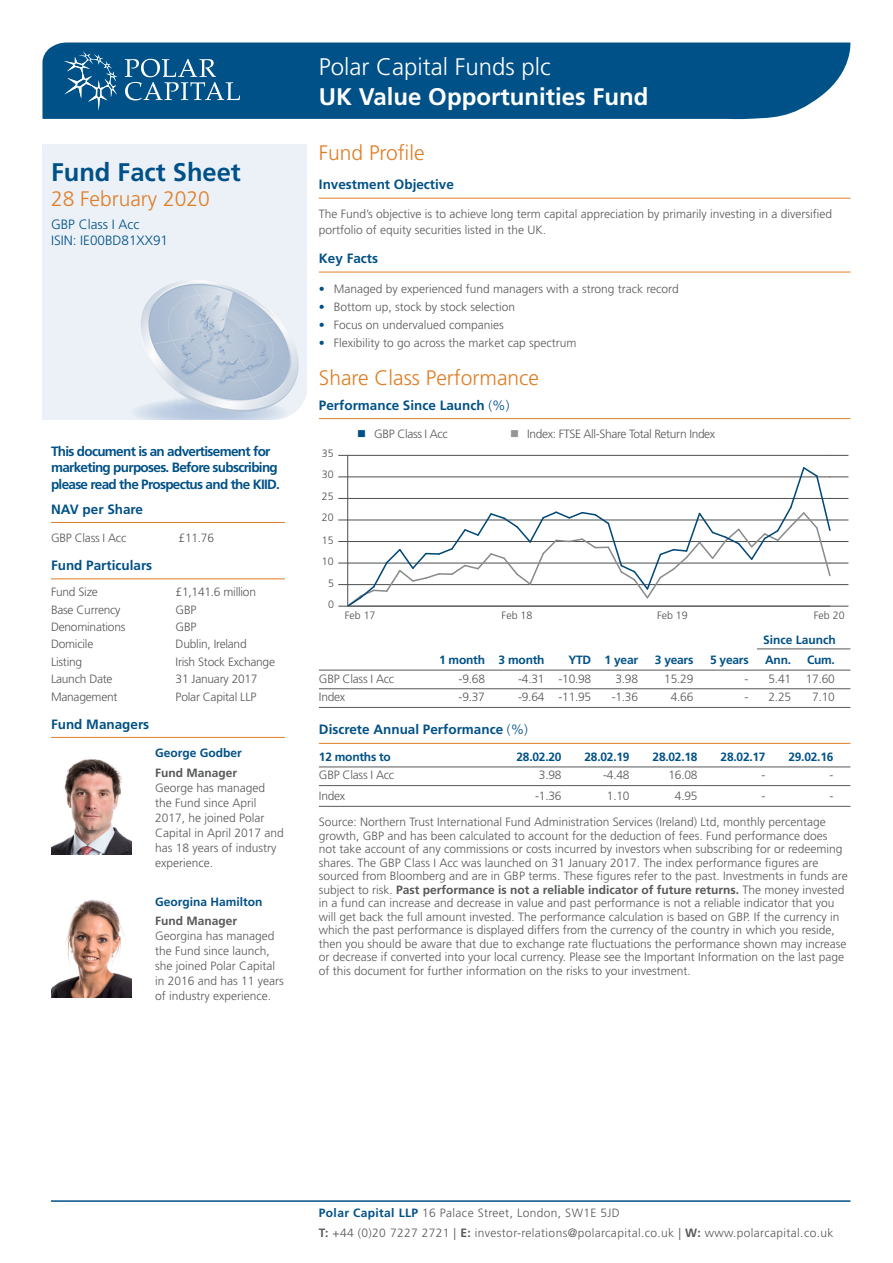
<style>
.page{position:relative;width:893px;height:1263px;background:#fff}
.page>*{position:absolute;margin:0;border:0;box-sizing:border-box;transform-origin:0 0}
.t1{font:700 25.5px "Frutiger";color:#005187}
.t2{font:700 24px "Frutiger";color:#fff}
.t3{font:300 24px "Frutiger";color:#fff}
.t4{font:300 21px "Frutiger";color:#e07e26}
.t5{font:700 13.5px "Frutiger";color:#005187}
.t6{font:700 13.5px/16.5px "Frutiger";letter-spacing:-.05em;color:#005187}
.t7{font:300 13.5px/16.2px "Frutiger";color:#005187}
.t8{font:300 12px/13.5px "Frutiger";color:#57585a}
.t9{font:300 12px "Frutiger";letter-spacing:-.02em;color:#57585a}
.t10{font:300 12px/20.7px "Frutiger";letter-spacing:.03em;color:#57585a}
.t11{font:700 12px "Frutiger";letter-spacing:-.02em;color:#005187}
.t12{font:300 12px "Frutiger";letter-spacing:-.03em;color:#57585a}
.t13{font:700 12px "Frutiger";color:#005187}
.t14{font:700 12px "Frutiger";color:#57585a}
.t15{font:300 10.65px "Frutiger";color:#4c4e4d}
.s1{color:#005187}
.s2{font-weight:300}
.s3{color:#939598}
.s4{font-weight:700}
.s5{font-weight:700;color:#005187}
</style>
<div class="page">
<div style="left:42px;top:42px;width:809px;height:77px;background:#005187"></div>
<svg style="left:64px;top:51px;width:53px;height:60px;background:#266a98"></svg>
<svg style="left:125px;top:59px;width:115px;height:41px;background:#31729e"></svg>
<img style="left:43px;top:145px;width:263px;height:274px">
<hr style="left:319px;top:198px;width:531px;height:1px;background:#e07e26">
<hr style="left:319px;top:272px;width:531px;height:1px;background:#e07e26">
<hr style="left:319px;top:418px;width:531px;height:1px;background:#e07e26">
<hr style="left:757px;top:649px;width:93px;height:1px;background:#57585a">
<hr style="left:319px;top:670px;width:531px;height:1px;background:#57585a">
<hr style="left:319px;top:688px;width:531px;height:1px;background:#57585a">
<hr style="left:319px;top:707px;width:531px;height:1px;background:#57585a">
<hr style="left:319px;top:743px;width:531px;height:1px;background:#e07e26">
<hr style="left:319px;top:767px;width:531px;height:1px;background:#57585a">
<hr style="left:319px;top:785px;width:531px;height:1px;background:#57585a">
<hr style="left:319px;top:806px;width:531px;height:1px;background:#57585a">
<hr style="left:348px;top:455px;width:482px;height:1px;background:#4c4e4d">
<svg style="left:830px;top:455px;width:18px;height:1px"></svg>
<svg style="left:339px;top:466px;width:509px;height:141px"></svg>
<hr style="left:347px;top:455px;width:1px;height:151px;background:#4c4e4d">
<hr style="left:348px;top:606px;width:482px;height:1px;background:#4c4e4d">
<hr style="left:51px;top:522px;width:234px;height:1px;background:#e07e26">
<hr style="left:51px;top:578px;width:234px;height:1px;background:#e07e26">
<hr style="left:51px;top:737px;width:234px;height:1px;background:#e07e26">
<img style="left:51px;top:759px;width:81px;height:96px">
<img style="left:51px;top:899px;width:81px;height:98px">
<hr style="left:51px;top:1200px;width:799px;height:2px;background:#005187">
<h1 class="t1" style="left:51px;top:157px;width:191px">Fund Fact Sheet</h1>
<h3 class="t4" style="left:51px;top:187px;width:160px">28 February 2020</h3>
<p class="t7" style="left:51px;top:216px;width:119px">GBP Class I Acc<br>ISIN: IE00BD81XX91</p>
<p class="t6" style="left:51px;top:443px;width:231px">This document is an advertisement for marketing purposes. Before subscribing please read the Prospectus and the KIID.</p>
<p class="t5" style="left:51px;top:501px;width:94px">NAV per Share</p>
<p class="t9" style="left:51px;top:531px;width:77px">GBP Class I Acc</p>
<p class="t8" style="left:179px;top:531px;width:37px">£11.76</p>
<p class="t5" style="left:51px;top:557px;width:103px">Fund Particulars</p>
<p class="t9" style="left:51px;top:585px;width:48px">Fund Size</p>
<p class="t9" style="left:176px;top:585px;width:82px">£1,141.6 million</p>
<p class="t9" style="left:51px;top:603px;width:71px">Base Currency</p>
<p class="t8" style="left:176px;top:603px;width:22px">GBP</p>
<p class="t9" style="left:51px;top:620px;width:76px">Denominations</p>
<p class="t8" style="left:176px;top:620px;width:22px">GBP</p>
<p class="t9" style="left:51px;top:637px;width:44px">Domicile</p>
<p class="t9" style="left:176px;top:637px;width:73px">Dublin, Ireland</p>
<p class="t9" style="left:51px;top:655px;width:33px">Listing</p>
<p class="t9" style="left:176px;top:655px;width:101px">Irish Stock Exchange</p>
<p class="t9" style="left:51px;top:672px;width:63px">Launch Date</p>
<p class="t9" style="left:176px;top:672px;width:84px">31 January 2017</p>
<p class="t9" style="left:51px;top:690px;width:68px">Management</p>
<p class="t9" style="left:176px;top:690px;width:82px">Polar Capital LLP</p>
<p class="t5" style="left:51px;top:716px;width:100px">Fund Managers</p>
<p class="t13" style="left:155px;top:746px;width:88px">George Godber</p>
<p class="t14" style="left:155px;top:765px;width:84px">Fund Manager</p>
<p class="t8" style="left:155px;top:780px;width:130px;line-height:15px">George has managed the Fund since April<br>2017, he joined Polar<br>Capital in April 2017 and has 18 years of industry experience.</p>
<p class="t13" style="left:155px;top:895px;width:109px">Georgina Hamilton</p>
<p class="t14" style="left:155px;top:914px;width:84px">Fund Manager</p>
<p class="t8" style="left:155px;top:929px;width:130px;line-height:15px">Georgina has managed the Fund since launch, she joined Polar Capital in 2016 and has 11 years of industry experience.</p>
<h2 class="t3" style="left:319px;top:53px;width:234px">Polar Capital Funds plc</h2>
<h2 class="t2" style="left:319px;top:82px;width:331px">UK Value Opportunities Fund</h2>
<h3 class="t4" style="left:319px;top:141px;width:107px">Fund Profile</h3>
<p class="t5" style="left:319px;top:177px;width:137px">Investment Objective</p>
<p class="t8" style="left:319px;top:205px;width:515px;line-height:16.5px">The Fund’s objective is to achieve long term capital appreciation by primarily investing in a diversified portfolio of equity securities listed in the UK.</p>
<p class="t5" style="left:319px;top:251px;width:61px">Key Facts</p>
<p class="t8" style="left:319px;top:282px;width:361px"><span class="s1">•</span> Managed by experienced fund managers with a strong track record</p>
<p class="t8" style="left:319px;top:300px;width:198px"><span class="s1">•</span> Bottom up, stock by stock selection</p>
<p class="t8" style="left:319px;top:318px;width:187px"><span class="s1">•</span> Focus on undervalued companies</p>
<p class="t8" style="left:319px;top:336px;width:259px"><span class="s1">•</span> Flexibility to go across the market cap spectrum</p>
<h3 class="t4" style="left:319px;top:366px;width:222px">Share Class Performance</h3>
<p class="t5" style="left:319px;top:397px;width:192px">Performance Since Launch <span class="s2">(%)</span></p>
<p class="t12" style="left:357px;top:427px;width:92px"><span class="s1">■</span> GBP Class I Acc</p>
<p class="t12" style="left:510px;top:427px;width:206px"><span class="s3">■</span> Index: FTSE All-Share Total Return Index</p>
<p class="t15" style="left:322px;top:447px;width:13px">35</p>
<p class="t15" style="left:322px;top:469px;width:13px">30</p>
<p class="t15" style="left:322px;top:490px;width:13px">25</p>
<p class="t15" style="left:322px;top:511px;width:13px">20</p>
<p class="t15" style="left:322px;top:534px;width:13px">15</p>
<p class="t15" style="left:322px;top:556px;width:13px">10</p>
<p class="t15" style="left:328px;top:577px;width:7px">5</p>
<p class="t15" style="left:328px;top:598px;width:7px">0</p>
<p class="t15" style="left:345px;top:609px;width:32px">Feb 17</p>
<p class="t15" style="left:502px;top:609px;width:32px">Feb 18</p>
<p class="t15" style="left:657px;top:609px;width:32px">Feb 19</p>
<p class="t15" style="left:814px;top:609px;width:32px">Feb 20</p>
<p class="t13" style="left:763px;top:632px;width:74px">Since Launch</p>
<p class="t11" style="left:439px;top:653px;width:107px">1 month 3 month</p>
<p class="t11" style="left:568px;top:653px;width:71px">YTD 1 year</p>
<p class="t11" style="left:655px;top:653px;width:40px">3 years</p>
<p class="t11" style="left:710px;top:653px;width:40px">5 years</p>
<p class="t11" style="left:765px;top:653px;width:27px">Ann.</p>
<p class="t11" style="left:807px;top:653px;width:29px">Cum.</p>
<p class="t9" style="left:319px;top:672px;width:77px">GBP Class I Acc</p>
<p class="t8" style="left:459px;top:672px;width:46px">‑9.68 ‑</p>
<p class="t8" style="left:522px;top:672px;width:71px">4.31 ‑10.98</p>
<p class="t8" style="left:615px;top:672px;width:24px">3.98</p>
<p class="t8" style="left:664px;top:672px;width:31px">15.29</p>
<p class="t8" style="left:745px;top:672px;width:92px">- 5.41 17.60</p>
<p class="t8" style="left:319px;top:690px;width:28px">Index</p>
<p class="t8" style="left:459px;top:690px;width:46px">‑9.37 ‑</p>
<p class="t8" style="left:522px;top:690px;width:118px">9.64 ‑11.95 ‑1.36</p>
<p class="t8" style="left:671px;top:690px;width:24px">4.66</p>
<p class="t8" style="left:745px;top:690px;width:48px">- 2.25</p>
<p class="t8" style="left:812px;top:690px;width:24px">7.10</p>
<p class="t5" style="left:319px;top:722px;width:211px">Discrete Annual Performance <span class="s2">(%)</span></p>
<p class="t11" style="left:319px;top:749px;width:74px">12 months to</p>
<p class="t11" style="left:516px;top:749px;width:47px">28.02.20</p>
<p class="t11" style="left:585px;top:749px;width:47px">28.02.19</p>
<p class="t11" style="left:653px;top:749px;width:47px">28.02.18</p>
<p class="t11" style="left:721px;top:749px;width:47px">28.02.17</p>
<p class="t11" style="left:788px;top:749px;width:47px">29.02.16</p>
<p class="t9" style="left:319px;top:768px;width:77px">GBP Class I Acc</p>
<p class="t8" style="left:539px;top:769px;width:47px">3.98 ‑</p>
<p class="t8" style="left:607px;top:769px;width:24px">4.48</p>
<p class="t8" style="left:668px;top:769px;width:31px">16.08</p>
<p class="t8" style="left:762px;top:769px;width:5px">-</p>
<p class="t8" style="left:829px;top:769px;width:5px">-</p>
<p class="t8" style="left:319px;top:789px;width:28px">Index</p>
<p class="t8" style="left:535px;top:789px;width:28px">‑1.36</p>
<p class="t8" style="left:607px;top:789px;width:24px">1.10</p>
<p class="t8" style="left:675px;top:789px;width:24px">4.95</p>
<p class="t8" style="left:762px;top:789px;width:5px">-</p>
<p class="t8" style="left:829px;top:789px;width:5px">-</p>
<p class="t8" style="left:319px;top:816px;width:530px">Source: Northern Trust International Fund Administration Services (Ireland) Ltd, monthly percentage growth, GBP and has been calculated to account for the deduction of fees. Fund performance does not take account of any commissions or costs incurred by investors when subscribing for or redeeming shares. The GBP Class I Acc was launched on 31 January 2017. The index performance figures are sourced from Bloomberg and are in GBP terms. These figures refer to the past. Investments in funds are subject to risk. <span class="s4">Past performance is not a reliable indicator of future returns.</span> The money invested in a fund can increase and decrease in value and past performance is not a reliable indicator that you will get back the full amount invested. The performance calculation is based on GBP. If the currency in which the past performance is displayed differs from the currency of the country in which you reside, then you should be aware that due to exchange rate fluctuations the performance shown may increase or decrease if converted into your local currency. Please see the Important Information on the last page of this document for further information on the risks to your investment.</p>
<p class="t10" style="left:319px;top:1202px;width:516px"><span class="s5">Polar Capital LLP</span> 16 Palace Street, London, SW1E 5JD<br><span class="s4">T:</span> +44 (0)20 7227 2721 | <span class="s4">E:</span> investor-relations@polarcapital.co.uk | <span class="s4">W:</span> www.polarcapital.co.uk</p>
</div>
